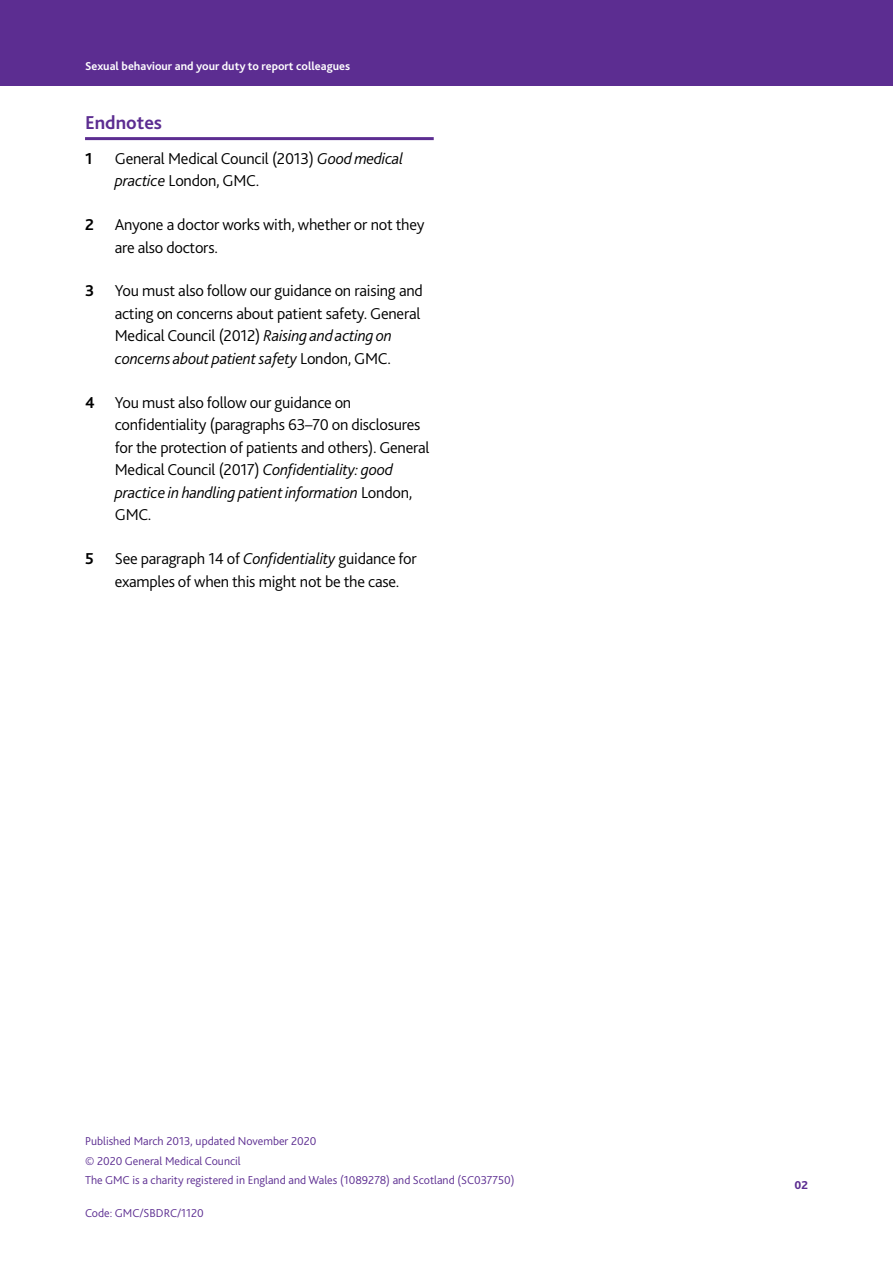
<style>
.page{position:relative;width:893px;height:1263px;background:#fff}
.page>*{position:absolute;margin:0;border:0;box-sizing:border-box;transform-origin:0 0}
.t1{font:700 19.5px "Bliss 2";color:#5c2d91}
.t2{font:300 16.5px/22.5px "Bliss 2";letter-spacing:-.015em;color:#000}
.t3{font:700 16.5px "Bliss 2";color:#000}
.t4{font:300 12px/19.5px "Bliss 2";color:#5c2d91}
.t5{font:700 12px "Bliss 2";color:#fff}
.t6{font:800 12px "Bliss 2";color:#5c2d91}
.s1{font-style:italic}
.s2{font-weight:700}
</style>
<div class="page">
<div style="left:0;top:0;width:893px;height:85px;background:#5c2d91"></div>
<hr style="left:85px;top:137px;width:349px;height:3px;background:#5c2d91">
<p class="t5" style="left:85px;top:59px;width:267px">Sexual behaviour and your duty to report colleagues</p>
<h2 class="t1" style="left:85px;top:110px;width:79px">Endnotes</h2>
<p class="t3" style="left:85px;top:148px;width:9px">1</p>
<p class="t2" style="left:115px;top:147px;width:290px">General Medical Council (2013) <span class="s1">Good medical practice</span> London, GMC.</p>
<p class="t3" style="left:85px;top:214px;width:10px">2</p>
<p class="t2" style="left:115px;top:213px;width:311px">Anyone a doctor works with, whether or not they are also doctors.</p>
<p class="t2" style="left:115px;top:279px;width:309px;text-indent:-30px"><span class="s2">3</span> You must also follow our guidance on raising and acting on concerns about patient safety. General Medical Council (2012) <span class="s1">Raising and acting on concerns about patient safety</span> London, GMC.</p>
<p class="t2" style="left:115px;top:391px;width:316px;text-indent:-30px"><span class="s2">4</span> You must also follow our guidance on confdentiality (paragraphs 63–70 on disclosures for the protection of patients and others). General Medical Council (2017) <span class="s1">Confdentiality: good practice in handling patient information</span> London, GMC.</p>
<p class="t3" style="left:85px;top:548px;width:10px">5</p>
<p class="t2" style="left:115px;top:547px;width:303px">See paragraph 14 of <span class="s1">Confdentiality</span> guidance for examples of when this might not be the case.</p>
<p class="t4" style="left:85px;top:1131px;width:431px">Published March 2013, updated November 2020<br>© 2020 General Medical Council<br>The GMC is a charity registered in England and Wales (1089278) and Scotland (SC037750)</p>
<p class="t4" style="left:85px;top:1202px;width:120px">Code: GMC/SBDRC/1120</p>
<p class="t6" style="left:794px;top:1177px;width:15px">02</p>
</div>
